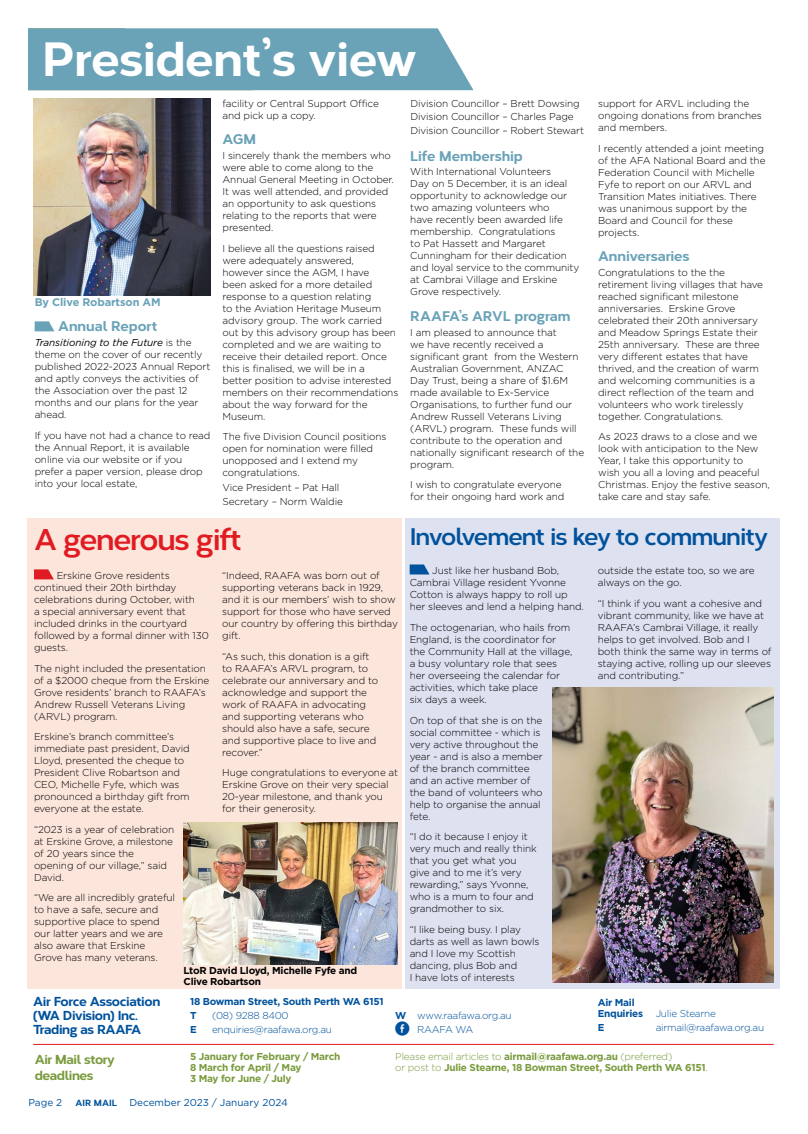
<style>
.page{position:relative;width:808px;height:1134px;background:#fff}
.page>*{position:absolute;margin:0;border:0;box-sizing:border-box;transform-origin:0 0}
.t1{font:800 48px "Corbert";letter-spacing:-.01em;color:#fff}
.t2{font:700 30px "Corbert";letter-spacing:-.04em;color:#e11b22}
.t3{font:700 24px "Corbert";letter-spacing:-.04em;color:#00529c}
.t4{font:800 14px "Corbert";letter-spacing:-.005em;color:#6aa2b8}
.t5{font:800 13px/14px "Corbert";letter-spacing:-.03em;color:#00529c}
.t6{font:800 13px/16px "Corbert";letter-spacing:-.03em;color:#799b3d}
.t7{font:700 11px "Gotham";letter-spacing:-.01em;color:#6aa2b8}
.t8{font:300 10px/12px "Gotham";letter-spacing:-.01em;color:#000}
.t9{font:700 10px/11px "Gotham";letter-spacing:-.025em;color:#799b3d}
.t10{font:300 10px/14px "Gotham";letter-spacing:-.025em;color:#00529c}
.t11{font:700 10px/14px "Gotham";letter-spacing:-.025em;color:#00529c}
.t12{font:700 10px/11px "Gotham";letter-spacing:-.025em;color:#000}
.t13{font:10px "Gotham";color:#00529c}
.s1{font-weight:400;font-style:italic}
.s2{font-family:"Corbert";font-weight:800;font-size:9px}
.s3{font-weight:700}
.s4{font-family:"Social Media Circled";font-weight:400;font-size:14px}
.s5{font-weight:300}
</style>
<div class="page">
<div style="left:28px;top:519px;width:374px;height:470px;background:#fce5db"></div>
<hr style="left:33px;top:1044px;width:740px;height:1px;background:#e11b22">
<div style="left:28px;top:28px;width:445px;height:62px;background:#6aa2b8"></div>
<svg style="left:35px;top:321px;width:20px;height:10px"></svg>
<img style="left:34px;top:99px;width:177px;height:197px">
<svg style="left:34px;top:569px;width:20px;height:10px"></svg>
<div style="left:405px;top:519px;width:374px;height:470px;background:#dde1f0"></div>
<img style="left:184px;top:823px;width:213px;height:141px">
<svg style="left:410px;top:564px;width:19px;height:10px"></svg>
<img style="left:552px;top:688px;width:222px;height:295px">
<h1 class="t1" style="left:42px;top:21px;width:376px">President’s view</h1>
<p class="t7" style="left:35px;top:296px;width:128px">By Clive Robartson AM</p>
<h3 class="t4" style="left:58px;top:315px;width:101px">Annual Report</h3>
<p class="t8" style="left:35px;top:337px;width:177px"><span class="s1">Transitioning to the Future</span> is the theme on the cover of our recently published 2022-2023 Annual Report and aptly conveys the activities of the Association over the past 12 months and our plans for the year ahead.</p>
<p class="t8" style="left:35px;top:429px;width:177px">If you have not had a chance to read the Annual Report, it is available online via our website or if you prefer a paper version, please drop into your local estate,</p>
<p class="t8" style="left:222px;top:97px;width:158px">facility or Central Support Office and pick up a copy.</p>
<h3 class="t4" style="left:222px;top:128px;width:35px">AGM</h3>
<p class="t8" style="left:222px;top:150px;width:173px">I sincerely thank the members who were able to come along to the<br>Annual General Meeting in October.<br>It was well attended, and provided an opportunity to ask questions relating to the reports that were presented.</p>
<p class="t8" style="left:222px;top:242px;width:177px">I believe all the questions raised were adequately answered,<br>however since the AGM, I have<br>been asked for a more detailed response to a question relating<br>to the Aviation Heritage Museum advisory group. The work carried out by this advisory group has been completed and we are waiting to receive their detailed report. Once this is finalised, we will be in a<br>better position to advise interested members on their recommendations about the way forward for the<br>Museum.</p>
<p class="t8" style="left:222px;top:431px;width:166px">The five Division Council positions open for nomination were filled unopposed and I extend my congratulations.</p>
<p class="t8" style="left:222px;top:481px;width:122px;line-height:13.4px">Vice President – Pat Hall<br>Secretary – Norm Waldie</p>
<p class="t8" style="left:410px;top:97px;width:175px;line-height:13.4px">Division Councillor – Brett Dowsing<br>Division Councillor – Charles Page<br>Division Councillor – Robert Stewart</p>
<h3 class="t4" style="left:410px;top:145px;width:114px">Life Membership</h3>
<p class="t8" style="left:410px;top:166px;width:170px">With International Volunteers<br>Day on 5 December, it is an ideal opportunity to acknowledge our two amazing volunteers who<br>have recently been awarded life membership. Congratulations<br>to Pat Hassett and Margaret<br>Cunningham for their dedication and loyal service to the community at Cambrai Village and Erskine<br>Grove respectively.</p>
<h3 class="t4" style="left:410px;top:305px;width:162px">RAAFA’s ARVL program</h3>
<p class="t8" style="left:410px;top:326px;width:175px">I am pleased to announce that<br>we have recently received a significant grant from the Western<br>Australian Government, ANZAC<br>Day Trust, being a share of $1.6M made available to Ex-Service<br>Organisations, to further fund our<br>Andrew Russell Veterans Living (ARVL) program. These funds will contribute to the operation and nationally significant research of the program.</p>
<p class="t8" style="left:410px;top:478px;width:156px">I wish to congratulate everyone for their ongoing hard work and</p>
<p class="t8" style="left:598px;top:97px;width:165px">support for ARVL including the ongoing donations from branches and members.</p>
<p class="t8" style="left:598px;top:142px;width:169px">I recently attended a joint meeting of the AFA National Board and the<br>Federation Council with Michelle<br>Fyfe to report on our ARVL and<br>Transition Mates initiatives. There was unanimous support by the<br>Board and Council for these projects.</p>
<h3 class="t4" style="left:598px;top:245px;width:93px">Anniversaries</h3>
<p class="t8" style="left:598px;top:266px;width:166px">Congratulations to the the retirement living villages that have reached significant milestone anniversaries. Erskine Grove celebrated their 20th anniversary and Meadow Springs Estate their<br>25th anniversary. These are three very different estates that have thrived, and the creation of warm and welcoming communities is a direct reflection of the team and volunteers who work tirelessly together. Congratulations.</p>
<p class="t8" style="left:598px;top:431px;width:173px">As 2023 draws to a close and we look with anticipation to the New<br>Year, I take this opportunity to<br>wish you all a loving and peaceful<br>Christmas. Enjoy the festive season, take care and stay safe.</p>
<h2 class="t2" style="left:34px;top:517px;width:209px">A generous gift</h2>
<p class="t8" style="left:34px;top:570px;width:176px;text-indent:23px">Erskine Grove residents continued their 20th birthday celebrations during October, with<br>a special anniversary event that included drinks in the courtyard followed by a formal dinner with 130 guests.</p>
<p class="t8" style="left:34px;top:662px;width:177px">The night included the presentation of a $2000 cheque from the Erskine<br>Grove residents’ branch to RAAFA’s<br>Andrew Russell Veterans Living (ARVL) program.</p>
<p class="t8" style="left:34px;top:731px;width:157px">Erskine’s branch committee’s immediate past president, David<br>Lloyd, presented the cheque to<br>President Clive Robartson and<br>CEO, Michelle Fyfe, which was pronounced a birthday gift from everyone at the estate.</p>
<p class="t8" style="left:34px;top:823px;width:142px">“2023 is a year of celebration at Erskine Grove, a milestone of 20 years since the opening of our village,” said<br>David.</p>
<p class="t8" style="left:34px;top:892px;width:143px">“We are all incredibly grateful to have a safe, secure and supportive place to spend our latter years and we are also aware that Erskine<br>Grove has many veterans.</p>
<p class="t8" style="left:222px;top:570px;width:177px">“Indeed, RAAFA was born out of supporting veterans back in 1929, and it is our members’ wish to show support for those who have served our country by offering this birthday gift.</p>
<p class="t8" style="left:222px;top:650px;width:158px">“As such, this donation is a gift to RAAFA’s ARVL program, to celebrate our anniversary and to acknowledge and support the work of RAAFA in advocating and supporting veterans who should also have a safe, secure and supportive place to live and recover.”</p>
<p class="t8" style="left:222px;top:767px;width:178px">Huge congratulations to everyone at<br>Erskine Grove on their very special<br>20-year milestone, and thank you for their generosity.</p>
<p class="t12" style="left:184px;top:964px;width:175px">LtoR David Lloyd, Michelle Fyfe and<br>Clive Robartson</p>
<h3 class="t3" style="left:410px;top:518px;width:360px">Involvement is key to community</h3>
<p class="t8" style="left:410px;top:565px;width:176px;text-indent:23px">Just like her husband Bob,<br>Cambrai Village resident Yvonne<br>Cotton is always happy to roll up her sleeves and lend a helping hand.</p>
<p class="t8" style="left:410px;top:621px;width:164px">The octogenarian, who hails from<br>England, is the coordinator for the Community Hall at the village, a busy voluntary role that sees her overseeing the calendar for activities, which take place<br>six days a week.</p>
<p class="t8" style="left:410px;top:714px;width:135px">On top of that she is on the social committee - which is very active throughout the year - and is also a member of the branch committee and an active member of the band of volunteers who help to organise the annual fete.</p>
<p class="t8" style="left:410px;top:830px;width:129px">“I do it because I enjoy it very much and really think that you get what you give and to me it’s very rewarding,” says Yvonne, who is a mum to four and grandmother to six.</p>
<p class="t8" style="left:410px;top:923px;width:131px">“I like being busy. I play darts as well as lawn bowls and I love my Scottish dancing, plus Bob and<br>I have lots of interests</p>
<p class="t8" style="left:598px;top:565px;width:158px">outside the estate too, so we are always on the go.</p>
<p class="t8" style="left:598px;top:597px;width:175px">“I think if you want a cohesive and vibrant community, like we have at<br>RAAFA’s Cambrai Village, it really helps to get involved. Bob and I both think the same way in terms of staying active, rolling up our sleeves and contributing.”</p>
<h3 class="t5" style="left:33px;top:993px;width:129px">Air Force Association (WA Division) Inc.<br>Trading as RAAFA</h3>
<p class="t11" style="left:190px;top:994px;width:195px">18 Bowman Street, South Perth WA 6151<br>T</p>
<p class="t10" style="left:212px;top:1008px;width:78px">(08) 9288 8400</p>
<p class="t11" style="left:190px;top:1022px;width:8px">E</p>
<p class="t10" style="left:212px;top:1022px;width:121px">enquiries@raafawa.org.au</p>
<h3 class="t6" style="left:35px;top:1050px;width:82px">Air Mail story deadlines</h3>
<p class="t9" style="left:190px;top:1051px;width:152px">5 January for February / March<br>8 March for April / May<br>3 May for June / July</p>
<p class="t13" style="left:28px;top:1097px;width:35px">Page 2</p>
<p class="t13" style="left:75px;top:1097px;width:214px"><span class="s2">AIR MAIL</span> December 2023 / January 2024</p>
<p class="t10" style="left:395px;top:1008px;width:118px"><span class="s3">W</span> www.raafawa.org.au<br><span class="s4">E</span> RAAFA WA</p>
<p class="t11" style="left:598px;top:996px;width:47px;line-height:11px">Air Mail<br>Enquiries</p>
<p class="t10" style="left:656px;top:1006px;width:62px">Julie Stearne</p>
<p class="t11" style="left:598px;top:1020px;width:8px">E</p>
<p class="t10" style="left:656px;top:1020px;width:110px">airmail@raafawa.org.au</p>
<p class="t9" style="left:395px;top:1051px;width:314px"><span class="s5">Please email articles to</span> airmail@raafawa.org.au <span class="s5">(preferred)<br>or post to</span> Julie Stearne, 18 Bowman Street, South Perth WA 6151<span class="s5">.</span></p>
</div>
